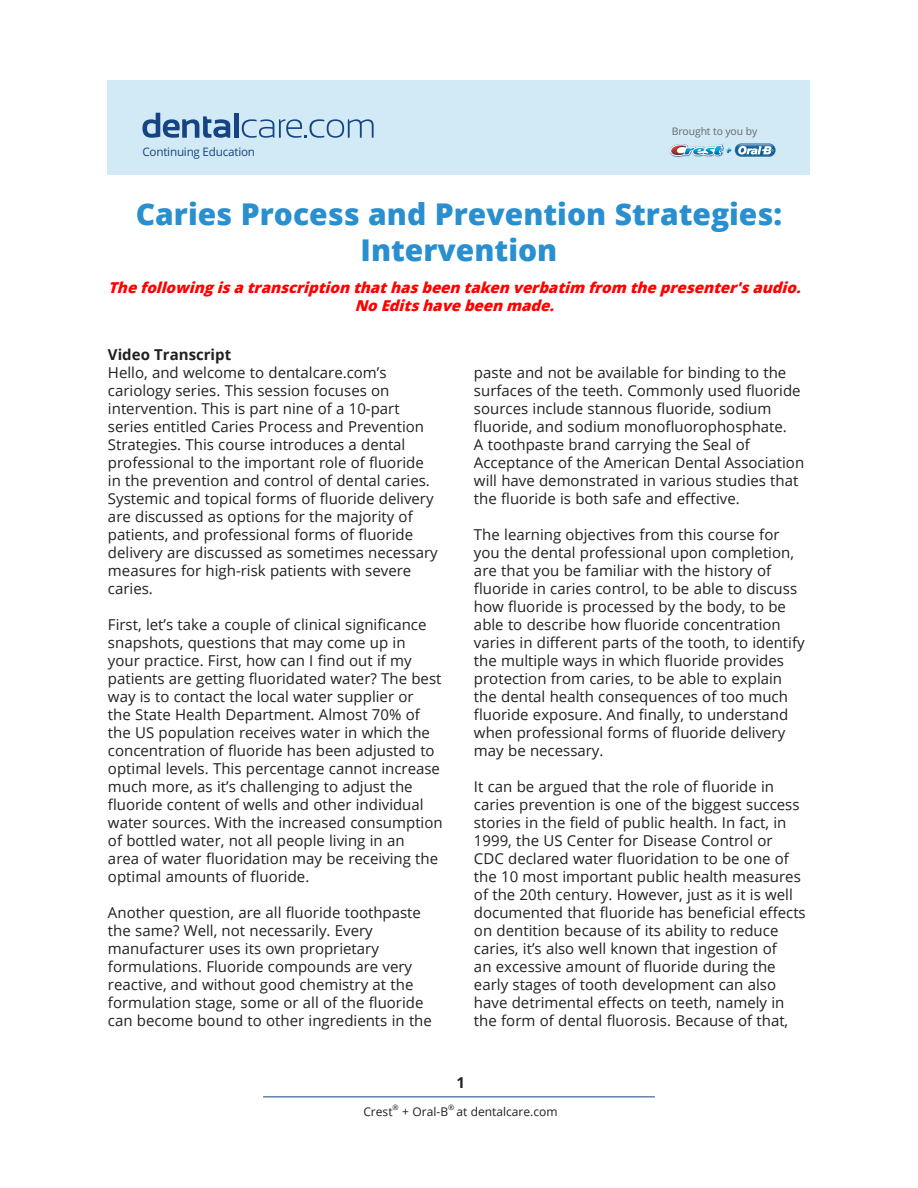
<style>
.page{position:relative;width:918px;height:1188px;background:#fff}
.page>*{position:absolute;margin:0;border:0;box-sizing:border-box;transform-origin:0 0}
.t1{font:800 30px/36px "Open Sans";color:#298fce;text-align:center}
.t2{font:15px/18px "Open Sans";color:#231f20}
.t3{font:italic 800 15px/18px "Open Sans";color:#f00;text-align:center}
.t4{font:700 15px "Open Sans";color:#231f20}
.t5{font:12px "Open Sans";color:#231f20}
.t6{font:11.7px "Open Sans";letter-spacing:-.02em;color:#164482}
.t7{font:10.35px "Open Sans";letter-spacing:-.01em;color:#676766}
.t8{font:7.5px "Open Sans";color:#231f20}
</style>
<div class="page">
<hr style="left:263px;top:1096px;width:392px;height:1px;background:#164481">
<div style="left:107px;top:80px;width:703px;height:95px;background:#d1eaf6"></div>
<svg style="left:142px;top:113px;width:88px;height:25px"></svg>
<div style="left:234px;top:113px;width:5px;height:25px;background:#164482"></div>
<svg style="left:242px;top:119px;width:132px;height:19px"></svg>
<svg style="left:670px;top:144px;width:105px;height:13px"></svg>
<img style="left:671px;top:145px;width:45px;height:10px">
<p class="t6" style="left:142px;top:144px;width:114px">Continuing Education</p>
<p class="t7" style="left:672px;top:124px;width:87px">Brought to you by</p>
<h1 class="t1" style="left:136px;top:195px;width:648px">Caries Process and Prevention Strategies:<br>Intervention</h1>
<p class="t3" style="left:108px;top:278px;width:699px">Thefollowingisatranscriptionthathasbeentakenverbatim from thepresenter'saudio.<br>NoEditshavebeenmade.</p>
<p class="t4" style="left:108px;top:344px;width:125px">Video Transcript</p>
<p class="t2" style="left:108px;top:363px;width:331px">Hello, and welcome to dentalcare.com’s cariology series. This session focuses on intervention. This is part nine of a 10-part series entitled Caries Process and Prevention Strategies. This course introduces a dental professional to the important role of fluoride in the prevention and control of dental caries.<br>Systemic and topical forms of fluoride delivery are discussed as options for the majority of patients, and professional forms of fluoride delivery are discussed as sometimes necessary measures for high-risk patients with severe caries.</p>
<p class="t2" style="left:108px;top:615px;width:336px">First, let’s take a couple of clinical significance snapshots, questions that may come up in<br>your practice. First, how can I find out if my patients are getting fluoridated water? The best way is to contact the local water supplier or<br>the State Health Department. Almost 70% of the US population receives water in which the concentration of fluoride has been adjusted to optimal levels. This percentage cannot increase much more, as it’s challenging to adjust the fluoride content of wells and other individual water sources. With the increased consumption of bottled water, not all people living in an<br>area of water fluoridation may be receiving the optimal amounts of fluoride.</p>
<p class="t2" style="left:108px;top:903px;width:325px">Another question, are all fluoride toothpaste the same? Well, not necessarily. Every manufacturer uses its own proprietary formulations. Fluoride compounds are very reactive, and without good chemistry at the formulation stage, some or all of the fluoride can become bound to other ingredients in the</p>
<p class="t2" style="left:474px;top:363px;width:332px">paste and not be available for binding to the surfaces of the teeth. Commonly used fluoride sources include stannous fluoride, sodium fluoride, and sodium monofluorophosphate.<br>A toothpaste brand carrying the Seal of Acceptance of the American Dental Association will have demonstrated in various studies that the fluoride is both safe and effective.</p>
<p class="t2" style="left:474px;top:525px;width:332px">The learning objectives from this course for you the dental professional upon completion, are that you be familiar with the history of fluoride in caries control, to be able to discuss how fluoride is processed by the body, to be able to describe how fluoride concentration varies in different parts of the tooth, to identify the multiple ways in which fluoride provides protection from caries, to be able to explain the dental health consequences of too much fluoride exposure. And finally, to understand when professional forms of fluoride delivery may be necessary.</p>
<p class="t2" style="left:474px;top:777px;width:333px">It can be argued that the role of fluoride in caries prevention is one of the biggest success stories in the field of public health. In fact, in 1999, the US Center for Disease Control or CDC declared water fluoridation to be one of the 10 most important public health measures of the 20th century. However, just as it is well documented that fluoride has beneficial effects on dentition because of its ability to reduce caries, it’s also well known that ingestion of<br>an excessive amount of fluoride during the early stages of tooth development can also have detrimental effects on teeth, namely in the form of dental fluorosis. Because of that,</p>
<p class="t4" style="left:456px;top:1072px;width:10px">1</p>
<p class="t5" style="left:363px;top:1103px;width:31px">Crest</p>
<p class="t8" style="left:393px;top:1102px;width:8px">®</p>
<p class="t5" style="left:402px;top:1103px;width:47px">+ Oral-B</p>
<p class="t8" style="left:448px;top:1102px;width:8px">®</p>
<p class="t5" style="left:457px;top:1103px;width:103px">at dentalcare.com</p>
</div>
